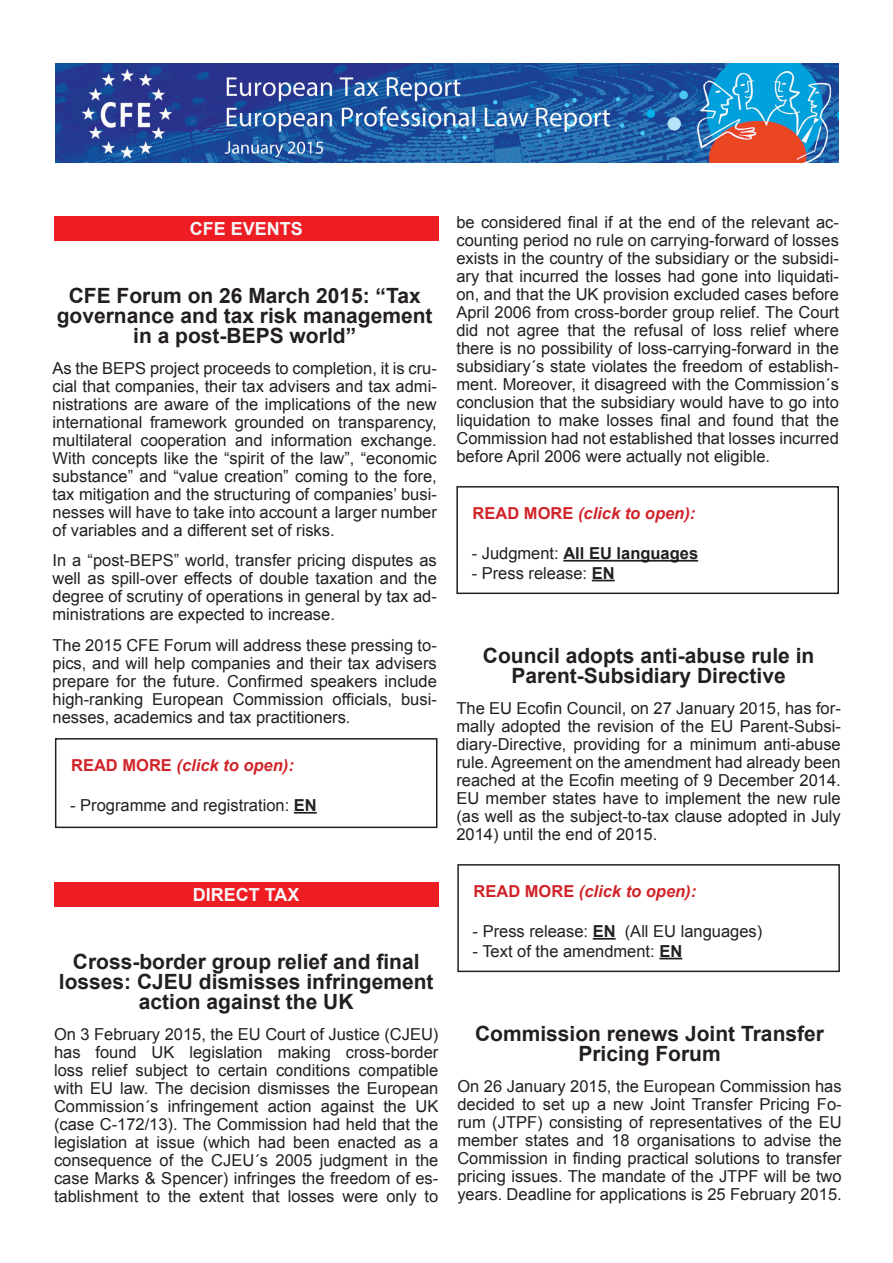
<style>
.page{position:relative;width:893px;height:1263px;background:#fff}
.page>*{position:absolute;margin:0;border:0;box-sizing:border-box;transform-origin:0 0}
.Title_2{font:700 21px/19.8px "Arial";color:#231f20;text-align:center}
.t1{font:700 18px "Arial";color:#f7f7f8}
.Text_1{font:16.5px/18px "Arial";color:#231f20;text-align:justify}
.Hyperlink{font:16.5px "Arial";color:#231f20}
.t2{font:italic 700 16.5px "Arial";color:#d1232a}
.Hyperlink-2{font:700 16.5px "Arial";color:#231f20}
.s1{font-style:normal}
.s2{font-weight:700}
.s3{font-weight:400}
</style>
<div class="page">
<div style="left:54px;top:216px;width:384px;height:25px;background:#ee1d23"></div>
<img style="left:56px;top:63px;width:783px;height:99px">
<hr style="left:294px;top:812px;width:23px;height:2px;background:#231f20">
<div style="left:55px;top:738px;width:382px;height:90px;border:2px solid #231f20"></div>
<div style="left:54px;top:882px;width:384px;height:25px;background:#ee1d23"></div>
<hr style="left:563px;top:560px;width:135px;height:2px;background:#231f20">
<svg style="left:592px;top:580px;width:23px;height:1px"></svg>
<div style="left:456px;top:486px;width:383px;height:108px;border:2px solid #231f20"></div>
<hr style="left:593px;top:938px;width:23px;height:2px;background:#231f20">
<svg style="left:659px;top:958px;width:23px;height:1px"></svg>
<div style="left:457px;top:864px;width:383px;height:108px;border:2px solid #231f20"></div>
<p class="t1" style="left:190px;top:217px;width:115px">CFE EVENTS</p>
<p class="Title_2" style="left:57px;top:287px;width:377px">CFE Forum on 26 March 2015: “Tax governance and tax risk management in a post-BEPS world”</p>
<p class="Text_1" style="left:52px;top:359px;width:386px">As the BEPS project proceeds to completion, it is cru&shy;cial that companies, their tax advisers and tax admi&shy;nistrations are aware of the implications of the new international framework grounded on transparency, multilateral cooperation and information exchange.<br>With concepts like the “spirit of the law”, “economic substance” and “value creation” coming to the fore, tax mitigation and the structuring of companies’ busi&shy;nesses will have to take into account a larger number of variables and a different set of risks.</p>
<p class="Text_1" style="left:52px;top:552px;width:386px">In a “post-BEPS” world, transfer pricing disputes as well as spill-over effects of double taxation and the degree of scrutiny of operations in general by tax ad&shy;ministrations are expected to increase.</p>
<p class="Text_1" style="left:52px;top:637px;width:386px">The 2015 CFE Forum will address these pressing to&shy;pics, and will help companies and their tax advisers prepare for the future. Confirmed speakers include high-ranking European Commission officials, busi&shy;nesses, academics and tax practitioners.</p>
<p class="t2" style="left:71px;top:755px;width:224px"><span class="s1">READ MORE</span> (click to open):</p>
<p class="Hyperlink" style="left:70px;top:794px;width:248px">- Programme and registration: <span class="s2">EN</span></p>
<p class="t1" style="left:193px;top:883px;width:108px">DIRECT TAX</p>
<p class="Title_2" style="left:59px;top:953px;width:376px">Cross-border group relief and final losses: CJEU dismisses infringement action against the UK</p>
<p class="Text_1" style="left:54px;top:1025px;width:386px">On 3 February 2015, the EU Court of Justice (CJEU) has found UK legislation making cross-border loss relief subject to certain conditions compatible with EU law. The decision dismisses the European Commission´s infringement action against the UK (case C-172/13). The Commission had held that the legislation at issue (which had been enacted as a consequence of the CJEU´s 2005 judgment in the case Marks &amp; Spencer) infringes the freedom of es&shy;tablishment to the extent that losses were only to</p>
<p class="Text_1" style="left:456px;top:213px;width:384px">be considered final if at the end of the relevant ac&shy;counting period no rule on carrying-forward of losses exists in the country of the subsidiary or the subsidi&shy;ary that incurred the losses had gone into liquidati&shy;on, and that the UK provision excluded cases before April 2006 from cross-border group relief. The Court did not agree that the refusal of loss relief where there is no possibility of loss-carrying-forward in the subsidiary´s state violates the freedom of establish&shy;ment. Moreover, it disagreed with the Commission´s conclusion that the subsidiary would have to go into liquidation to make losses final and found that the Commission had not established that losses incurred before April 2006 were actually not eligible.</p>
<p class="t2" style="left:473px;top:503px;width:224px"><span class="s1">READ MORE</span> (click to open):</p>
<p class="Hyperlink-2" style="left:472px;top:542px;width:228px"><span class="s3">- Judgment:</span> All EU languages</p>
<p class="Hyperlink" style="left:472px;top:562px;width:145px">- Press release: <span class="s2">EN</span></p>
<p class="Title_2" style="left:483px;top:647px;width:333px">Council adopts anti-abuse rule in<br>Parent-Subsidiary Directive</p>
<p class="Text_1" style="left:456px;top:699px;width:386px">The EU Ecofin Council, on 27 January 2015, has for&shy;mally adopted the revision of the EU Parent-Subsi&shy;diary-Directive, providing for a minimum anti-abuse rule. Agreement on the amendment had already been reached at the Ecofin meeting of 9 December 2014.<br>EU member states have to implement the new rule (as well as the subject-to-tax clause adopted in July 2014) until the end of 2015.</p>
<p class="t2" style="left:473px;top:881px;width:224px"><span class="s1">READ MORE</span> (click to open):</p>
<p class="Hyperlink" style="left:473px;top:920px;width:291px">- Press release: <span class="s2">EN</span> (All EU languages)</p>
<p class="Hyperlink" style="left:473px;top:940px;width:211px">- Text of the amendment: <span class="s2">EN</span></p>
<p class="Title_2" style="left:475px;top:1025px;width:350px">Commission renews Joint Transfer<br>Pricing Forum</p>
<p class="Text_1" style="left:457px;top:1077px;width:386px">On 26 January 2015, the European Commission has decided to set up a new Joint Transfer Pricing Fo&shy;rum (JTPF) consisting of representatives of the EU member states and 18 organisations to advise the Commission in finding practical solutions to transfer pricing issues. The mandate of the JTPF will be two years. Deadline for applications is 25 February 2015.</p>
</div>
